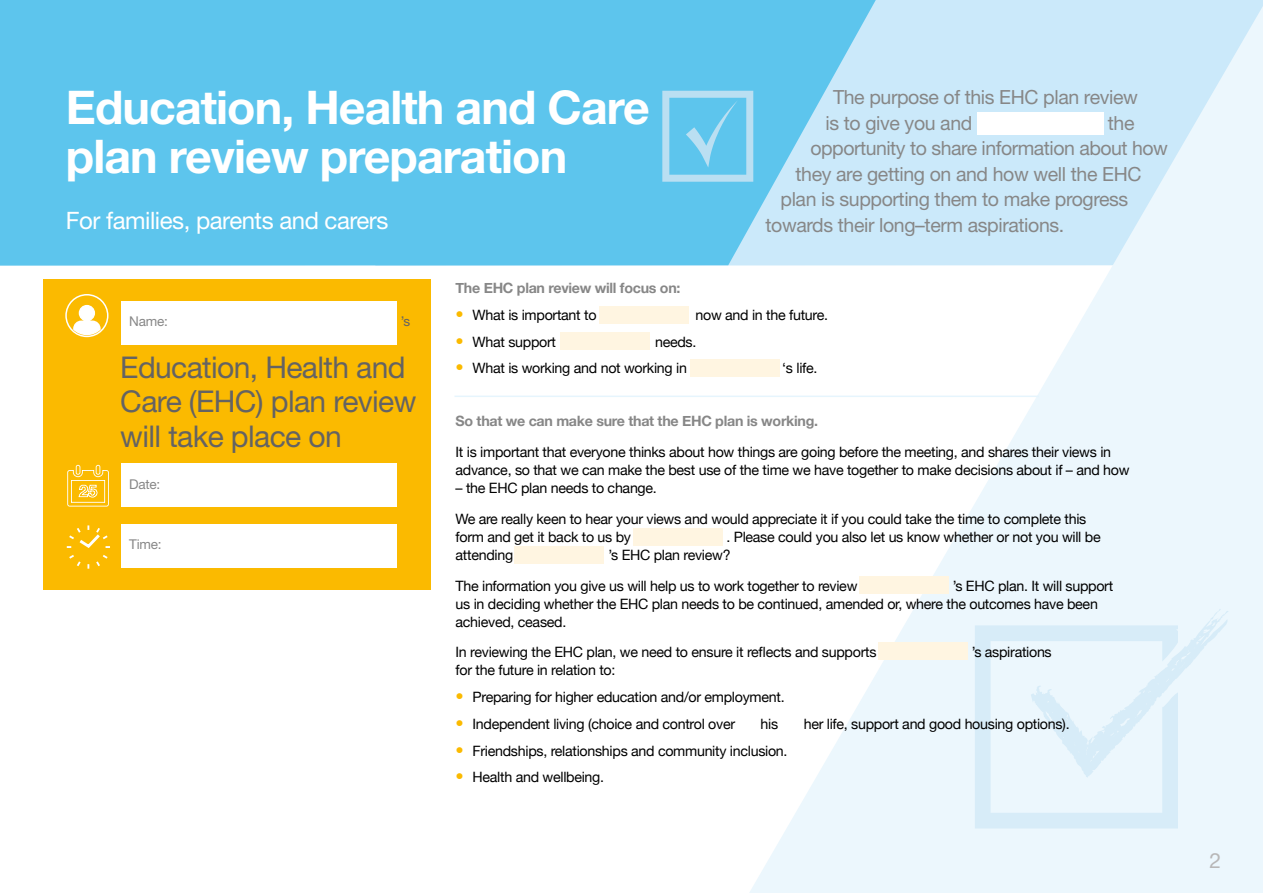
<style>
.page{position:relative;width:1263px;height:893px;background:#fff}
.page>*{position:absolute;margin:0;border:0;box-sizing:border-box;transform-origin:0 0}
.t1{font:700 46.5px/49.5px "Helvetica Neue LT Std";letter-spacing:-.02em;color:#fff}
.t2{font:30px/34.5px "Helvetica Neue LT Std";letter-spacing:-.02em;color:#646363}
.t3{font:24px "Helvetica Neue LT Std";letter-spacing:-.02em;color:#fff}
.t4{font:21px "Helvetica Neue LT Std";color:#b8b7b7}
.t5{font:19.5px/25.5px "Helvetica Neue LT Std";letter-spacing:-.02em;color:#878787}
.t6{font:14.25px/18px "Helvetica Neue";letter-spacing:-.02em;color:#000}
.t7{font:700 14.25px "Helvetica Neue";letter-spacing:-.02em;color:#878787}
.t8{font:13.5px "Helvetica Neue LT Std";letter-spacing:-.02em;color:#878787}
.t9{font:13.5px "Helvetica Neue LT Std";color:#646363}
.s1{font-family:"Helvetica Neue LT Std";font-size:16.5px;color:#fbba00}
</style>
<div class="page">
<div style="left:44px;top:279px;width:387px;height:310px;background:#fbba00"></div>
<div style="left:0;top:0;width:876px;height:266px;background:#5dc5ed"></div>
<svg style="left:749px;top:6px;width:514px;height:887px"></svg>
<div style="left:121px;top:301px;width:276px;height:43px;background:#fff"></div>
<div style="left:121px;top:463px;width:276px;height:44px;background:#fff"></div>
<div style="left:121px;top:524px;width:276px;height:44px;background:#fff"></div>
<div style="left:65px;top:294px;width:43px;height:43px;border:2px solid #fff;border-radius:50%"></div>
<svg style="left:72px;top:304px;width:29px;height:32px"></svg>
<svg style="left:66px;top:525px;width:44px;height:44px"></svg>
<svg style="left:67px;top:465px;width:42px;height:42px"></svg>
<svg style="left:975px;top:166px;width:288px;height:727px;background:#e9f5fc"></svg>
<svg style="left:662px;top:91px;width:91px;height:91px;background:#7ccdee"></svg>
<hr style="left:454px;top:396px;width:585px;height:1px;background:#e6f5fd">
<div style="left:977px;top:112px;width:127px;height:22px;background:#fff"></div>
<div style="left:599px;top:306px;width:90px;height:17px;background:#fff5e1"></div>
<div style="left:560px;top:332px;width:89px;height:18px;background:#fff5e1"></div>
<div style="left:690px;top:359px;width:89px;height:17px;background:#fff5e1"></div>
<div style="left:634px;top:528px;width:89px;height:18px;background:#fff5e1"></div>
<div style="left:515px;top:547px;width:89px;height:17px;background:#fff5e1"></div>
<div style="left:860px;top:576px;width:89px;height:18px;background:#fff5e1"></div>
<div style="left:878px;top:642px;width:89px;height:18px;background:#fff5e1"></div>
<h1 class="t1" style="left:66px;top:82px;width:585px">Education, Health and Care plan review preparation</h1>
<h3 class="t3" style="left:66px;top:206px;width:324px">For families, parents and carers</h3>
<h3 class="t5" style="left:825px;top:84px;width:314px;text-indent:7px">The purpose of this EHC plan review is to give you and</h3>
<h3 class="t5" style="left:1108px;top:110px;width:28px">the</h3>
<h3 class="t5" style="left:810px;top:135px;width:359px">opportunity to share information about how</h3>
<h3 class="t5" style="left:795px;top:161px;width:347px">they are getting on and how well the EHC</h3>
<h3 class="t5" style="left:780px;top:186px;width:349px">plan is supporting them to make progress</h3>
<h3 class="t5" style="left:765px;top:212px;width:300px">towards their long–term aspirations.</h3>
<p class="t8" style="left:129px;top:313px;width:40px">Name:</p>
<p class="t9" style="left:401px;top:313px;width:11px">’s</p>
<h2 class="t2" style="left:120px;top:350px;width:298px">Education, Health and<br>Care (EHC) plan review will take place on</h2>
<p class="t8" style="left:129px;top:476px;width:32px">Date:</p>
<p class="t8" style="left:129px;top:537px;width:34px">Time:</p>
<p class="t7" style="left:456px;top:277px;width:226px">The EHC plan review will focus on:</p>
<p class="t6" style="left:456px;top:306px;width:142px"><span class="s1">•</span> What is important to</p>
<p class="t6" style="left:695px;top:306px;width:134px">now and in the future.</p>
<p class="t6" style="left:456px;top:333px;width:102px"><span class="s1">•</span> What support</p>
<p class="t6" style="left:655px;top:333px;width:43px">needs.</p>
<p class="t6" style="left:456px;top:360px;width:233px"><span class="s1">•</span> What is working and not working in</p>
<p class="t6" style="left:782px;top:360px;width:37px">‘s life.</p>
<p class="t7" style="left:456px;top:410px;width:364px">So that we can make sure that the EHC plan is working.</p>
<p class="t6" style="left:456px;top:444px;width:676px">It is important that everyone thinks about how things are going before the meeting, and shares their views in advance, so that we can make the best use of the time we have together to make decisions about if – and how</p>
<p class="t6" style="left:456px;top:473px;width:632px;line-height:30.8px">– the EHC plan needs to change.<br>We are really keen to hear your views and would appreciate it if you could take the time to complete this</p>
<p class="t6" style="left:456px;top:529px;width:177px">form and get it back to us by</p>
<p class="t6" style="left:726px;top:529px;width:376px">. Please could you also let us know whether or not you will be</p>
<p class="t6" style="left:456px;top:547px;width:59px">attending</p>
<p class="t6" style="left:456px;top:540px;width:403px;line-height:30.8px;text-indent:153px">’s EHC plan review?<br>The information you give us will help us to work together to review</p>
<p class="t6" style="left:456px;top:577px;width:659px;text-indent:497px">’s EHC plan. It will support us in deciding whether the EHC plan needs to be continued, amended or, where the outcomes have been achieved, ceased.</p>
<p class="t6" style="left:456px;top:644px;width:422px">In reviewing the EHC plan, we need to ensure it reflects and supports</p>
<p class="t6" style="left:972px;top:644px;width:81px">’s aspirations</p>
<p class="t6" style="left:456px;top:662px;width:161px">for the future in relation to:</p>
<p class="t6" style="left:456px;top:689px;width:331px"><span class="s1">•</span> Preparing for higher education and/or employment.</p>
<p class="t6" style="left:456px;top:716px;width:281px"><span class="s1">•</span> Independent living (choice and control over</p>
<p class="t6" style="left:761px;top:716px;width:19px">his</p>
<p class="t6" style="left:804px;top:716px;width:267px">her life, support and good housing options).</p>
<p class="t6" style="left:456px;top:742px;width:333px"><span class="s1">•</span> Friendships, relationships and community inclusion.</p>
<p class="t6" style="left:456px;top:769px;width:150px"><span class="s1">•</span> Health and wellbeing.</p>
<h3 class="t4" style="left:1209px;top:848px;width:13px">2</h3>
</div>
